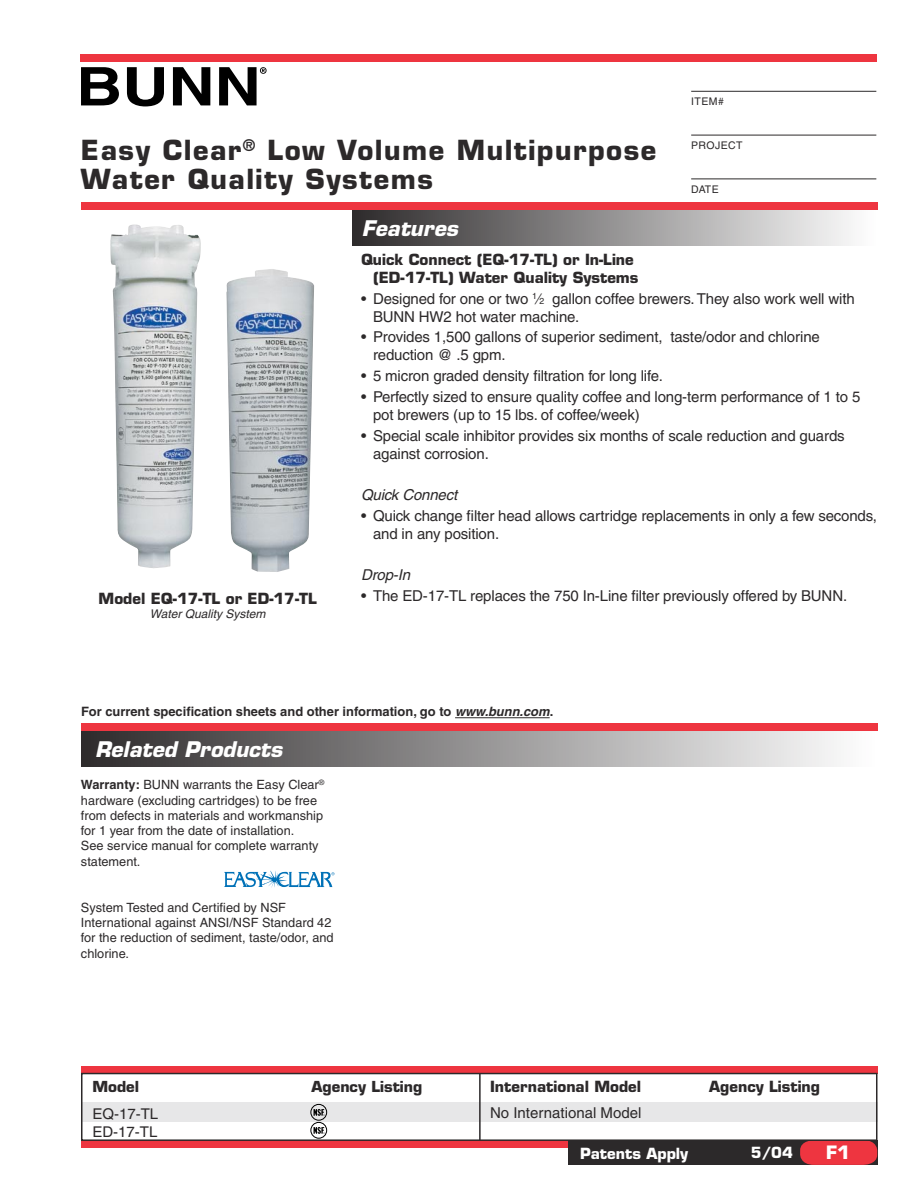
<style>
.page{position:relative;width:918px;height:1188px;background:#fff}
.page>*{position:absolute;margin:0;border:0;box-sizing:border-box;transform-origin:0 0}
.t1{font:700 27px/28.5px "Eurostile";letter-spacing:.055em;color:#2c292a}
.t2{font:italic 700 21px "Eurostile";color:#fff}
.t3{font:700 18px "Eurostile";color:#fff}
.t4{font:15px/18px "Helvetica";letter-spacing:-.01em;color:#2c292a}
.t5{font:700 15px/18px "Eurostile";color:#2c292a}
.t6{font:italic 15px "Helvetica";letter-spacing:-.01em;color:#2c292a}
.t7{font:700 15px "Eurostile";color:#fff}
.t8{font:700 14.85px "Eurostile";color:#2c292a}
.t9{font:14.85px/17.7px "Helvetica";color:#2c292a}
.t10{font:700 12.9px "Helvetica";color:#2c292a}
.t11{font:12.75px/15.3px "Helvetica";color:#2c292a}
.t12{font:italic 12px "Helvetica";color:#2c292a}
.t13{font:10.5px "Helvetica";letter-spacing:.04em;color:#2c292a}
.s1{font-size:8.7px}
.s2{font-style:italic}
.s3{font-weight:700}
</style>
<div class="page">
<div style="left:81px;top:1140px;width:487px;height:8px;background:#ee3540"></div>
<div style="left:568px;top:1140px;width:310px;height:25px;background:#2c292a"></div>
<div style="left:353px;top:210px;width:525px;height:35px;background:linear-gradient(to right,#2d2a2b,#fff)"></div>
<div style="left:81px;top:731px;width:796px;height:36px;background:linear-gradient(to right,#2d2a2b,#fff)"></div>
<div style="left:81px;top:202px;width:797px;height:8px;background:#ee3540"></div>
<svg style="left:81px;top:67px;width:38px;height:38px"></svg>
<svg style="left:127px;top:67px;width:37px;height:39px"></svg>
<svg style="left:173px;top:67px;width:37px;height:38px"></svg>
<svg style="left:219px;top:67px;width:48px;height:38px"></svg>
<div style="left:80px;top:54px;width:796px;height:8px;background:#ee3540"></div>
<hr style="left:691px;top:91px;width:185px;height:1px;background:#2c292a">
<hr style="left:691px;top:135px;width:185px;height:1px;background:#2c292a">
<hr style="left:691px;top:179px;width:185px;height:1px;background:#2c292a">
<div style="left:81px;top:724px;width:797px;height:7px;background:#ee3540"></div>
<hr style="left:455px;top:717px;width:95px;height:1px;background:#2c292a">
<svg style="left:800px;top:1141px;width:77px;height:24px;background:#e2343e"></svg>
<div style="left:81px;top:1103px;width:796px;height:19px;background:#e7e7e8"></div>
<hr style="left:479px;top:1067px;width:2px;height:73px;background:#2c292a">
<svg style="left:81px;top:1066px;width:796px;height:7px;background:#e8343f"></svg>
<div style="left:81px;top:1073px;width:796px;height:68px;border:1px solid #2c292a"></div>
<div style="left:311px;top:1104px;width:16px;height:16px;border:1px solid #000;border-radius:50%"></div>
<svg style="left:314px;top:1109px;width:11px;height:7px"></svg>
<div style="left:311px;top:1122px;width:16px;height:16px;border:1px solid #000;border-radius:50%"></div>
<svg style="left:314px;top:1127px;width:11px;height:7px"></svg>
<img style="left:110px;top:224px;width:91px;height:344px">
<svg style="left:224px;top:870px;width:110px;height:18px"></svg>
<img style="left:226px;top:269px;width:88px;height:303px">
<h1 class="t1" style="left:81px;top:136px;width:577px">Easy Clear<sup>®</sup> Low Volume Multipurpose<br>Water Quality Systems</h1>
<h2 class="t2" style="left:362px;top:215px;width:98px">Features</h2>
<p class="t13" style="left:691px;top:95px;width:34px">ITEM#</p>
<p class="t13" style="left:691px;top:139px;width:53px">PROJECT</p>
<p class="t13" style="left:691px;top:183px;width:29px">DATE</p>
<p class="t5" style="left:373px;top:250px;width:267px;text-indent:-12px">Quick Connect (EQ-17-TL) or In-Line (ED-17-TL) Water Quality Systems</p>
<p class="t4" style="left:373px;top:289px;width:483px;text-indent:-12px">• Designed for one or two <sup>1</sup>⁄<span class="s1">2</span> gallon coffee brewers. They also work well with<br>BUNN HW2 hot water machine.</p>
<p class="t4" style="left:373px;top:328px;width:448px;text-indent:-12px">• Provides 1,500 gallons of superior sediment, taste/odor and chlorine reduction @ .5 gpm.</p>
<p class="t4" style="left:361px;top:367px;width:303px">• 5 micron graded density filtration for long life.</p>
<p class="t4" style="left:373px;top:388px;width:489px;text-indent:-12px">• Perfectly sized to ensure quality coffee and long-term performance of 1 to 5 pot brewers (up to 15 lbs. of coffee/week)</p>
<p class="t4" style="left:373px;top:426px;width:473px;text-indent:-12px">• Special scale inhibitor provides six months of scale reduction and guards against corrosion.</p>
<p class="t6" style="left:361px;top:486px;width:98px">Quick Connect</p>
<p class="t4" style="left:373px;top:506px;width:506px;text-indent:-12px">• Quick change filter head allows cartridge replacements in only a few seconds, and in any position.</p>
<p class="t6" style="left:361px;top:566px;width:51px">Drop-In</p>
<p class="t5" style="left:99px;top:589px;width:220px">Model EQ-17-TL or ED-17-TL</p>
<p class="t4" style="left:361px;top:586px;width:488px">• The ED-17-TL replaces the 750 In-Line filter previously offered by BUNN.</p>
<p class="t12" style="left:150px;top:607px;width:117px">Water Quality System</p>
<p class="t10" style="left:81px;top:704px;width:474px">For current specification sheets and other information, go to <span class="s2">www.bunn.com</span>.</p>
<h2 class="t2" style="left:95px;top:736px;width:189px">Related Products</h2>
<p class="t11" style="left:81px;top:777px;width:245px"><span class="s3">Warranty:</span> BUNN warrants the Easy Clear<sup>® </sup>hardware (excluding cartridges) to be free from defects in materials and workmanship for 1 year from the date of installation.<br>See service manual for complete warranty statement.</p>
<p class="t11" style="left:81px;top:900px;width:254px">System Tested and Certified by NSF International against ANSI/NSF Standard 42 for the reduction of sediment, taste/odor, and chlorine.</p>
<p class="t8" style="left:92px;top:1077px;width:48px">Model</p>
<p class="t8" style="left:312px;top:1077px;width:112px">Agency Listing</p>
<p class="t9" style="left:92px;top:1105px;width:67px">EQ-17-TL<br>ED-17-TL</p>
<p class="t5" style="left:490px;top:1077px;width:153px">International Model</p>
<p class="t5" style="left:709px;top:1077px;width:112px">Agency Listing</p>
<p class="t4" style="left:490px;top:1104px;width:153px">No International Model</p>
<p class="t7" style="left:580px;top:1144px;width:110px">Patents Apply</p>
<p class="t7" style="left:751px;top:1143px;width:43px">5/04</p>
<p class="t3" style="left:826px;top:1142px;width:26px">F1</p>
</div>
